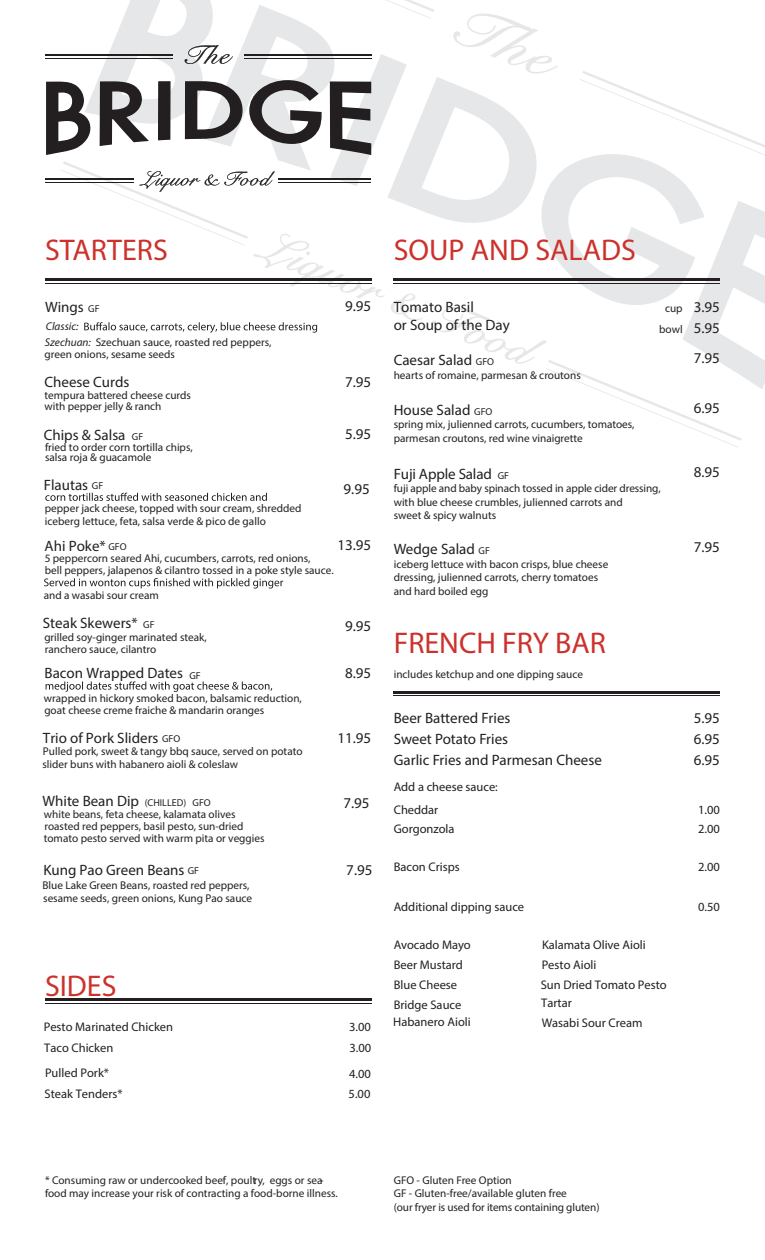
<style>
.page{position:relative;width:765px;height:1260px;background:#fff}
.page>*{position:absolute;margin:0;border:0;box-sizing:border-box;transform-origin:0 0}
.t1{font:30px "Myriad Pro";color:#cc322c}
.t2{font:15px/21.2px "Myriad Pro";color:#231f20}
.t3{font:12.5px/20px "Myriad Pro";color:#231f20}
.t4{font:11.25px/13.5px "Myriad Pro";color:#231f20}
.t5{font:italic 11.25px "Myriad Pro";color:#231f20}
.t6{font:10px "Myriad Pro";color:#231f20}
.s1{font-style:italic}
.s2{font-size:10px}
.s3{font-size:11.25px}
.s4{font-size:15px}
</style>
<div class="page">
<hr style="left:45px;top:54px;width:128px;height:1px;background:#231f20">
<hr style="left:45px;top:58px;width:128px;height:1px;background:#231f20">
<hr style="left:45px;top:278px;width:326px;height:3px;background:#231f20">
<hr style="left:45px;top:283px;width:326px;height:1px;background:#231f20">
<hr style="left:45px;top:998px;width:326px;height:3px;background:#231f20">
<hr style="left:45px;top:1003px;width:326px;height:1px;background:#231f20">
<hr style="left:394px;top:691px;width:326px;height:2px;background:#231f20">
<hr style="left:394px;top:695px;width:326px;height:1px;background:#231f20">
<svg style="left:45px;top:493px;width:222px;height:8px"></svg>
<svg style="left:46px;top:681px;width:226px;height:11px"></svg>
<svg style="left:44px;top:578px;width:239px;height:11px"></svg>
<svg style="left:46px;top:0;width:719px;height:447px"></svg>
<h1 class="t1" style="left:45px;top:231px;width:124px">STARTERS</h1>
<h2 class="t2" style="left:45px;top:297px;width:40px">Wings</h2>
<p class="t4" style="left:45px;top:347px;width:132px">green onions, sesame seeds</p>
<p class="t6" style="left:88px;top:302px;width:13px">GF</p>
<p class="t5" style="left:46px;top:320px;width:34px">Classic:</p>
<p class="t4" style="left:45px;top:335px;width:228px"><span class="s1">Szechuan:</span> Szechuan sauce, roasted red peppers,</p>
<h2 class="t2" style="left:45px;top:372px;width:86px">Cheese Curds</h2>
<p class="t4" style="left:45px;top:390px;width:148px;line-height:10.4px">tempura battered cheese curds with pepper jelly &amp; ranch</p>
<h2 class="t2" style="left:44px;top:425px;width:101px">Chips &amp; Salsa <span class="s2">GF</span></h2>
<p class="t4" style="left:45px;top:443px;width:149px;line-height:9.8px">fried to order corn tortilla chips, salsa roja &amp; guacamole</p>
<h2 class="t2" style="left:44px;top:474px;width:61px">Flautas <span class="s2">GF</span></h2>
<p class="t4" style="left:45px;top:502px;width:258px;line-height:12.5px">pepper jack cheese, topped with sour cream, shredded iceberg lettuce, feta, salsa verde &amp; pico de gallo</p>
<h2 class="t2" style="left:345px;top:295px;width:28px">9.95</h2>
<h2 class="t2" style="left:345px;top:371px;width:28px">7.95</h2>
<h2 class="t2" style="left:345px;top:423px;width:28px">5.95</h2>
<h2 class="t2" style="left:344px;top:478px;width:28px">9.95</h2>
<p class="t6" style="left:108px;top:540px;width:20px">GFO</p>
<h2 class="t2" style="left:337px;top:535px;width:35px">13.95</h2>
<h2 class="t2" style="left:45px;top:535px;width:63px">Ahi Poke*</h2>
<p class="t4" style="left:44px;top:588px;width:117px">and a wasabi sour cream</p>
<p class="t4" style="left:45px;top:552px;width:291px;line-height:11.6px">5 peppercorn seared Ahi, cucumbers, carrots, red onions,<br>bell peppers, jalapenos &amp; cilantro tossed in a poke style sauce.</p>
<h2 class="t2" style="left:43px;top:612px;width:113px">Steak Skewers* <span class="s2">GF</span></h2>
<p class="t4" style="left:44px;top:631px;width:164px;line-height:12.5px">grilled soy-ginger marinated steak, ranchero sauce, cilantro</p>
<h2 class="t2" style="left:45px;top:662px;width:158px">Bacon Wrapped Dates <span class="s2">GF</span></h2>
<p class="t4" style="left:44px;top:693px;width:259px;line-height:11.6px">wrapped in hickory smoked bacon, balsamic reduction, goat cheese creme fraiche &amp; mandarin oranges</p>
<h2 class="t2" style="left:345px;top:615px;width:28px">9.95</h2>
<h2 class="t2" style="left:345px;top:662px;width:28px">8.95</h2>
<h2 class="t2" style="left:43px;top:727px;width:139px">Trio of Pork Sliders <span class="s2">GFO</span></h2>
<p class="t4" style="left:43px;top:745px;width:262px;line-height:12.5px">Pulled pork, sweet &amp; tangy bbq sauce, served on potato slider buns with habanero aioli &amp; coleslaw</p>
<h2 class="t2" style="left:337px;top:727px;width:35px">11.95</h2>
<h2 class="t2" style="left:43px;top:790px;width:170px">White Bean Dip <span class="s2">(CHILLED) GFO</span></h2>
<p class="t4" style="left:44px;top:809px;width:222px;line-height:11.6px">white beans, feta cheese, kalamata olives roasted red peppers, basil pesto, sun-dried tomato pesto served with warm pita or veggies</p>
<h2 class="t2" style="left:343px;top:792px;width:28px">7.95</h2>
<h2 class="t2" style="left:43px;top:859px;width:143px">Kung Pao Green Beans</h2>
<p class="t4" style="left:42px;top:878px;width:211px">Blue Lake Green Beans, roasted red peppers, sesame seeds, green onions, Kung Pao sauce</p>
<p class="t6" style="left:188px;top:865px;width:13px">GF</p>
<h2 class="t2" style="left:346px;top:859px;width:28px">7.95</h2>
<h1 class="t1" style="left:45px;top:967px;width:73px">SIDES</h1>
<p class="t3" style="left:44px;top:1016px;width:131px">Pesto Marinated Chicken</p>
<p class="t3" style="left:349px;top:1016px;width:23px">3.00</p>
<p class="t3" style="left:44px;top:1038px;width:71px">Taco Chicken</p>
<p class="t3" style="left:349px;top:1038px;width:23px">3.00</p>
<p class="t3" style="left:45px;top:1062px;width:66px">Pulled Pork*</p>
<p class="t3" style="left:349px;top:1063px;width:23px">4.00</p>
<p class="t3" style="left:45px;top:1084px;width:80px">Steak Tenders*</p>
<p class="t3" style="left:349px;top:1084px;width:23px">5.00</p>
<h1 class="t1" style="left:394px;top:231px;width:244px">SOUP AND SALADS</h1>
<h2 class="t2" style="left:394px;top:297px;width:117px;line-height:18px">Tomato Basil<br>or Soup of the Day</h2>
<h2 class="t2" style="left:665px;top:296px;width:56px"><span class="s3">cup</span> 3.95</h2>
<p class="t4" style="left:659px;top:322px;width:62px">bowl <span class="s4">5.95</span></p>
<h2 class="t2" style="left:394px;top:349px;width:102px">Caesar Salad <span class="s2">GFO</span></h2>
<p class="t4" style="left:394px;top:368px;width:189px">hearts of romaine, parmesan &amp; croutons</p>
<h2 class="t2" style="left:394px;top:399px;width:100px">House Salad <span class="s2">GFO</span></h2>
<p class="t4" style="left:394px;top:418px;width:242px">spring mix, julienned carrots, cucumbers, tomatoes, parmesan croutons, red wine vinaigrette</p>
<h2 class="t2" style="left:394px;top:463px;width:117px">Fuji Apple Salad <span class="s2">GF</span></h2>
<p class="t4" style="left:394px;top:481px;width:269px">fuji apple and baby spinach tossed in apple cider dressing, with blue cheese crumbles, julienned carrots and<br>sweet &amp; spicy walnuts</p>
<h2 class="t2" style="left:394px;top:538px;width:98px">Wedge Salad <span class="s2">GF</span></h2>
<p class="t4" style="left:394px;top:557px;width:216px">iceberg lettuce with bacon crisps, blue cheese dressing, julienned carrots, cherry tomatoes and hard boiled egg</p>
<h1 class="t1" style="left:394px;top:625px;width:214px">FRENCH FRY BAR</h1>
<p class="t4" style="left:394px;top:667px;width:191px">includes ketchup and one dipping sauce</p>
<h2 class="t2" style="left:694px;top:348px;width:28px">7.95</h2>
<h2 class="t2" style="left:694px;top:397px;width:28px">6.95</h2>
<h2 class="t2" style="left:694px;top:461px;width:28px">8.95</h2>
<h2 class="t2" style="left:694px;top:537px;width:28px">7.95</h2>
<h2 class="t2" style="left:394px;top:707px;width:210px">Beer Battered Fries<br>Sweet Potato Fries<br>Garlic Fries and Parmesan Cheese</h2>
<h2 class="t2" style="left:694px;top:707px;width:28px;text-align:justify">5.95<br>6.95<br>6.95</h2>
<p class="t3" style="left:394px;top:776px;width:106px">Add a cheese sauce:</p>
<p class="t3" style="left:394px;top:801px;width:62px;line-height:18.8px">Cheddar<br>Gorgonzola</p>
<p class="t3" style="left:394px;top:856px;width:68px">Bacon Crisps</p>
<p class="t3" style="left:698px;top:801px;width:23px;line-height:18.8px">1.00<br>2.00</p>
<p class="t3" style="left:698px;top:856px;width:23px">2.00</p>
<p class="t3" style="left:394px;top:896px;width:132px">Additional dipping sauce</p>
<p class="t3" style="left:698px;top:896px;width:23px">0.50</p>
<p class="t3" style="left:394px;top:934px;width:79px">Avocado Mayo<br>Beer Mustard<br>Blue Cheese<br>Bridge Sauce</p>
<p class="t3" style="left:542px;top:935px;width:106px;line-height:19.6px">Kalamata Olive Aioli<br>Pesto Aioli</p>
<p class="t3" style="left:541px;top:975px;width:127px">Sun Dried Tomato Pesto</p>
<p class="t3" style="left:542px;top:1012px;width:102px">Wasabi Sour Cream</p>
<p class="t3" style="left:541px;top:993px;width:32px">Tartar</p>
<p class="t3" style="left:393px;top:1012px;width:79px">Habanero Aioli</p>
<p class="t4" style="left:45px;top:1173px;width:294px">* Consuming raw or undercooked beef, poultr y, eggs or sea&shy;food may increase your risk of contracting a food-borne illness.</p>
<p class="t4" style="left:394px;top:1173px;width:207px">GFO - Gluten Free Option<br>GF - Gluten-free/available gluten free<br>(our fryer is used for items containing gluten)</p>
</div>
